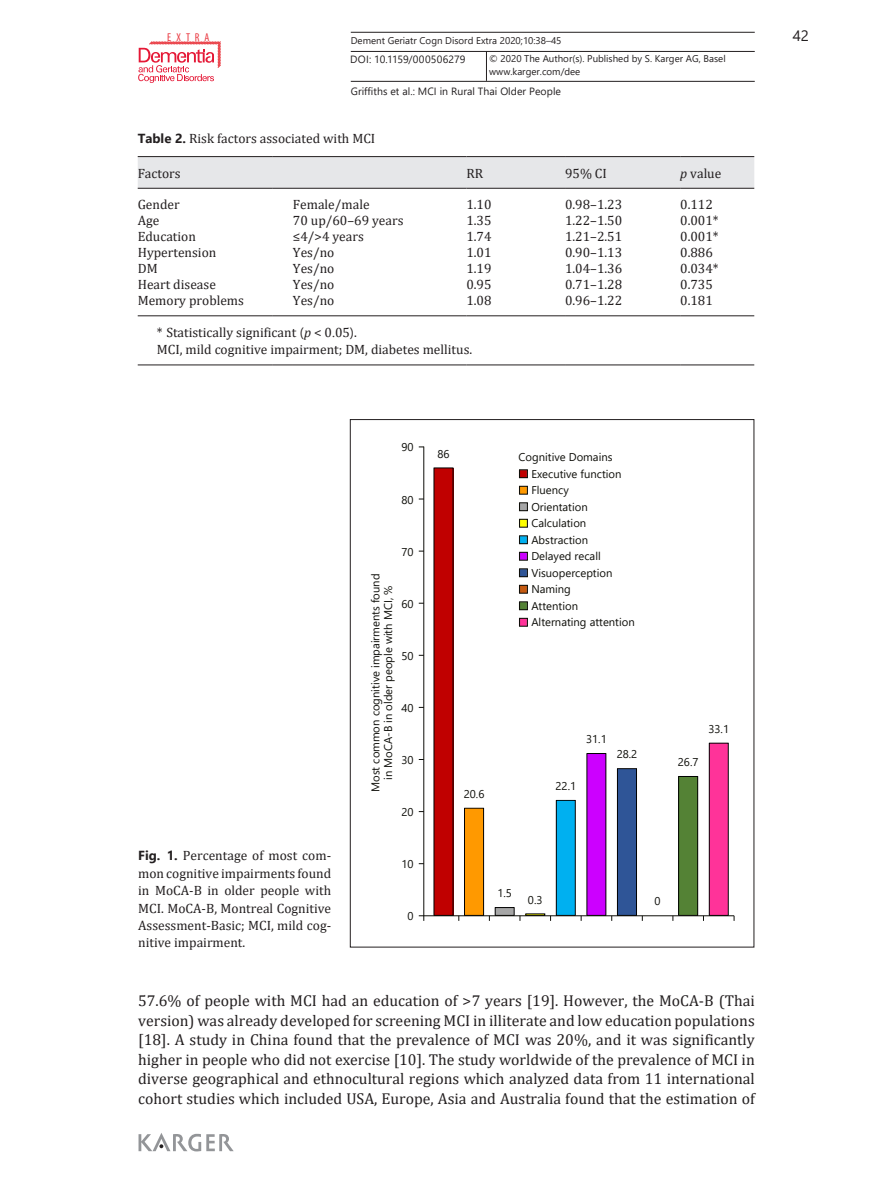
<style>
.page{position:relative;width:893px;height:1191px;background:#fff}
.page>*{position:absolute;margin:0;border:0;box-sizing:border-box;transform-origin:0 0}
.t1{font:15.75px/19.5px "Cambria";color:#231f20;text-align:justify}
.t2{font:15px "Segoe UI";color:#231f20}
.t3{font:13.5px/17.4px "Cambria";color:#231f20}
.t4{font:condensed 11.4px "Myriad Pro";letter-spacing:.445em;color:#e93840}
.t5{font:11.25px/12.8px "Segoe UI";color:#0e0e09;text-align:center}
.t6{font:10.5px "Segoe UI";letter-spacing:.005em;color:#231f20}
.t7{font:9.75px "Segoe UI";color:#231f20}
.s1{font-family:"Segoe UI";font-weight:700;font-size:13.2px}
.s2{font-style:italic}
.s3{font-family:"Segoe UI"}
.s4{color:#c00000}
.s5{color:#f90}
.s6{color:#a6a6a6}
.s7{color:#ff0}
.s8{color:#00b0f0}
.s9{color:#c0f}
.s10{color:#2f5597}
.s11{color:#c55a11}
.s12{color:#548235}
.s13{color:#f39}
</style>
<div class="page">
<svg style="left:138px;top:41px;width:83px;height:42px"></svg>
<hr style="left:351px;top:51px;width:404px;height:1px;background:#231f20">
<hr style="left:351px;top:81px;width:404px;height:1px;background:#231f20">
<hr style="left:351px;top:32px;width:404px;height:1px;background:#231f20">
<svg style="left:139px;top:1133px;width:95px;height:18px"></svg>
<hr style="left:486px;top:51px;width:1px;height:30px;background:#231f20">
<svg style="left:138px;top:156px;width:616px;height:33px;background:#dddee0"></svg>
<hr style="left:293px;top:188px;width:173px;height:1px;background:#231f20">
<hr style="left:466px;top:188px;width:99px;height:1px;background:#231f20">
<hr style="left:565px;top:188px;width:115px;height:1px;background:#231f20">
<hr style="left:680px;top:188px;width:74px;height:1px;background:#231f20">
<hr style="left:138px;top:315px;width:134px;height:1px;background:#231f20">
<svg style="left:272px;top:315px;width:21px;height:1px"></svg>
<hr style="left:293px;top:315px;width:173px;height:1px;background:#231f20">
<hr style="left:466px;top:315px;width:99px;height:1px;background:#231f20">
<hr style="left:565px;top:315px;width:115px;height:1px;background:#231f20">
<hr style="left:680px;top:315px;width:74px;height:1px;background:#231f20">
<hr style="left:138px;top:364px;width:134px;height:1px;background:#231f20">
<svg style="left:272px;top:364px;width:21px;height:1px"></svg>
<hr style="left:293px;top:364px;width:173px;height:1px;background:#231f20">
<hr style="left:466px;top:364px;width:99px;height:1px;background:#231f20">
<hr style="left:565px;top:364px;width:115px;height:1px;background:#231f20">
<hr style="left:680px;top:364px;width:74px;height:1px;background:#231f20">
<hr style="left:423px;top:446px;width:1px;height:470px;background:#0e0e09">
<hr style="left:423px;top:915px;width:311px;height:1px;background:#0e0e09">
<svg style="left:419px;top:915px;width:5px;height:6px"></svg>
<svg style="left:433px;top:467px;width:210px;height:454px"></svg>
<svg style="left:673px;top:742px;width:62px;height:179px"></svg>
<p class="t4" style="left:167px;top:31px;width:44px">EXTRA</p>
<p class="t7" style="left:351px;top:31px;width:212px">Dement Geriatr Cogn Disord Extra 2020;10:38–45</p>
<p class="t6" style="left:350px;top:49px;width:117px">DOI: 10.1159/000506279</p>
<p class="t7" style="left:489px;top:50px;width:238px">© 2020 The Author(s). Published by S. Karger AG, Basel</p>
<p class="t7" style="left:489px;top:62px;width:93px">www.karger.com/dee</p>
<p class="t6" style="left:351px;top:81px;width:212px">Griffiths et al.: MCI in Rural Thai Older People</p>
<p class="t3" style="left:138px;top:130px;width:239px"><span class="s1">Table 2.</span> Risk factors associated with MCI</p>
<p class="t3" style="left:138px;top:164px;width:44px">Factors</p>
<p class="t3" style="left:466px;top:164px;width:18px">RR</p>
<p class="t3" style="left:565px;top:164px;width:43px">95% CI</p>
<p class="t3" style="left:680px;top:164px;width:43px"><span class="s2">p</span> value</p>
<p class="t3" style="left:138px;top:196px;width:44px">Gender</p>
<p class="t3" style="left:293px;top:196px;width:78px">Female/male</p>
<p class="t3" style="left:466px;top:196px;width:27px">1.10</p>
<p class="t3" style="left:565px;top:196px;width:59px">0.98–1.23</p>
<p class="t3" style="left:680px;top:196px;width:34px">0.112</p>
<p class="t3" style="left:138px;top:212px;width:23px">Age</p>
<p class="t3" style="left:293px;top:212px;width:112px">70 up/60–69 years</p>
<p class="t3" style="left:466px;top:212px;width:27px">1.35</p>
<p class="t3" style="left:565px;top:212px;width:59px">1.22–1.50</p>
<p class="t3" style="left:680px;top:212px;width:40px">0.001*</p>
<p class="t3" style="left:138px;top:228px;width:60px">Education</p>
<p class="t3" style="left:293px;top:228px;width:72px">≤4/&gt;4 years</p>
<p class="t3" style="left:466px;top:228px;width:27px">1.74</p>
<p class="t3" style="left:565px;top:228px;width:59px">1.21–2.51</p>
<p class="t3" style="left:680px;top:228px;width:40px">0.001*</p>
<p class="t3" style="left:138px;top:244px;width:80px">Hypertension</p>
<p class="t3" style="left:293px;top:244px;width:43px">Yes/no</p>
<p class="t3" style="left:466px;top:244px;width:27px">1.01</p>
<p class="t3" style="left:565px;top:244px;width:59px">0.90–1.13</p>
<p class="t3" style="left:680px;top:244px;width:34px">0.886</p>
<p class="t3" style="left:138px;top:260px;width:21px">DM</p>
<p class="t3" style="left:293px;top:260px;width:43px">Yes/no</p>
<p class="t3" style="left:466px;top:260px;width:27px">1.19</p>
<p class="t3" style="left:565px;top:260px;width:59px">1.04–1.36</p>
<p class="t3" style="left:680px;top:260px;width:40px">0.034*</p>
<p class="t3" style="left:138px;top:276px;width:80px">Heart disease</p>
<p class="t3" style="left:293px;top:276px;width:43px">Yes/no</p>
<p class="t3" style="left:466px;top:276px;width:27px">0.95</p>
<p class="t3" style="left:565px;top:276px;width:59px">0.71–1.28</p>
<p class="t3" style="left:680px;top:276px;width:34px">0.735</p>
<p class="t3" style="left:138px;top:292px;width:108px">Memory problems</p>
<p class="t3" style="left:293px;top:292px;width:43px">Yes/no</p>
<p class="t3" style="left:466px;top:292px;width:27px">1.08</p>
<p class="t3" style="left:565px;top:292px;width:59px">0.96–1.22</p>
<p class="t3" style="left:680px;top:292px;width:34px">0.181</p>
<p class="t3" style="left:157px;top:323px;width:317px">* Statistically significant <span class="s3">(</span><span class="s2">p</span> &lt; 0<span class="s3">.</span>05<span class="s3">)</span>.<br>MCI, mild cognitive impairment; DM, diabetes mellitus.</p>
<p class="t3" style="left:138px;top:847px;width:194px;text-align:justify"><span class="s1">Fig. 1.</span> Percentage of most com&shy;mon cognitive impairments found in MoCA-B in older people with MCI. MoCA-B, Montreal Cognitive Assessment-Basic; MCI, mild cog&shy;nitive impairment.</p>
<p class="t5" style="left:401px;top:440px;width:14px">90</p>
<p class="t5" style="left:401px;top:492px;width:14px">80</p>
<p class="t5" style="left:401px;top:544px;width:14px">70</p>
<p class="t5" style="left:368px;top:792px;width:220px;rotate:-90deg">Most common cognitive impairments found in MoCA-B in older people with MCI, %</p>
<p class="t5" style="left:401px;top:596px;width:14px">60</p>
<p class="t5" style="left:401px;top:648px;width:14px">50</p>
<p class="t5" style="left:401px;top:700px;width:14px">40</p>
<p class="t5" style="left:401px;top:752px;width:14px">30</p>
<p class="t5" style="left:401px;top:804px;width:14px">20</p>
<p class="t5" style="left:401px;top:856px;width:14px">10</p>
<p class="t5" style="left:407px;top:908px;width:8px">0</p>
<p class="t5" style="left:437px;top:446px;width:14px">86</p>
<p class="t5" style="left:519px;top:450px;width:95px">Cognitive Domains</p>
<p class="t5" style="left:519px;top:466px;width:104px"><span class="s4">■</span> Executive function</p>
<p class="t5" style="left:519px;top:483px;width:52px"><span class="s5">■</span> Fluency</p>
<p class="t5" style="left:519px;top:499px;width:71px"><span class="s6">■</span> Orientation</p>
<p class="t5" style="left:519px;top:516px;width:69px"><span class="s7">■</span> Calculation</p>
<p class="t5" style="left:519px;top:532px;width:71px"><span class="s8">■</span> Abstraction</p>
<p class="t5" style="left:519px;top:549px;width:84px"><span class="s9">■</span> Delayed recall</p>
<p class="t5" style="left:519px;top:565px;width:95px"><span class="s10">■</span> Visuoperception</p>
<p class="t5" style="left:519px;top:582px;width:54px"><span class="s11">■</span> Naming</p>
<p class="t5" style="left:519px;top:598px;width:61px"><span class="s12">■</span> Attention</p>
<p class="t5" style="left:519px;top:615px;width:118px"><span class="s13">■</span> Alternating attention</p>
<p class="t5" style="left:464px;top:786px;width:22px">20.6</p>
<p class="t5" style="left:555px;top:779px;width:22px">22.1</p>
<p class="t5" style="left:586px;top:732px;width:22px">31.1</p>
<p class="t5" style="left:617px;top:747px;width:22px">28.2</p>
<p class="t5" style="left:678px;top:755px;width:22px">26.7</p>
<p class="t5" style="left:708px;top:721px;width:22px">33.1</p>
<p class="t5" style="left:497px;top:886px;width:16px">1.5</p>
<p class="t5" style="left:528px;top:892px;width:16px">0.3</p>
<p class="t5" style="left:655px;top:893px;width:8px">0</p>
<p class="t1" style="left:138px;top:991px;width:618px">57.6% of people with MCI had an education of &gt;7 years [19]. However, the MoCA-B (Thai version) was already developed for screening MCI in illiterate and low education populations [18]. A study in China found that the prevalence of MCI was 20%, and it was significantly higher in people who did not exercise [10]. The study worldwide of the prevalence of MCI in diverse geographical and ethnocultural regions which analyzed data from 11 international cohort studies which included USA, Europe, Asia and Australia found that the estimation of</p>
<p class="t2" style="left:793px;top:22px;width:18px">42</p>
</div>
